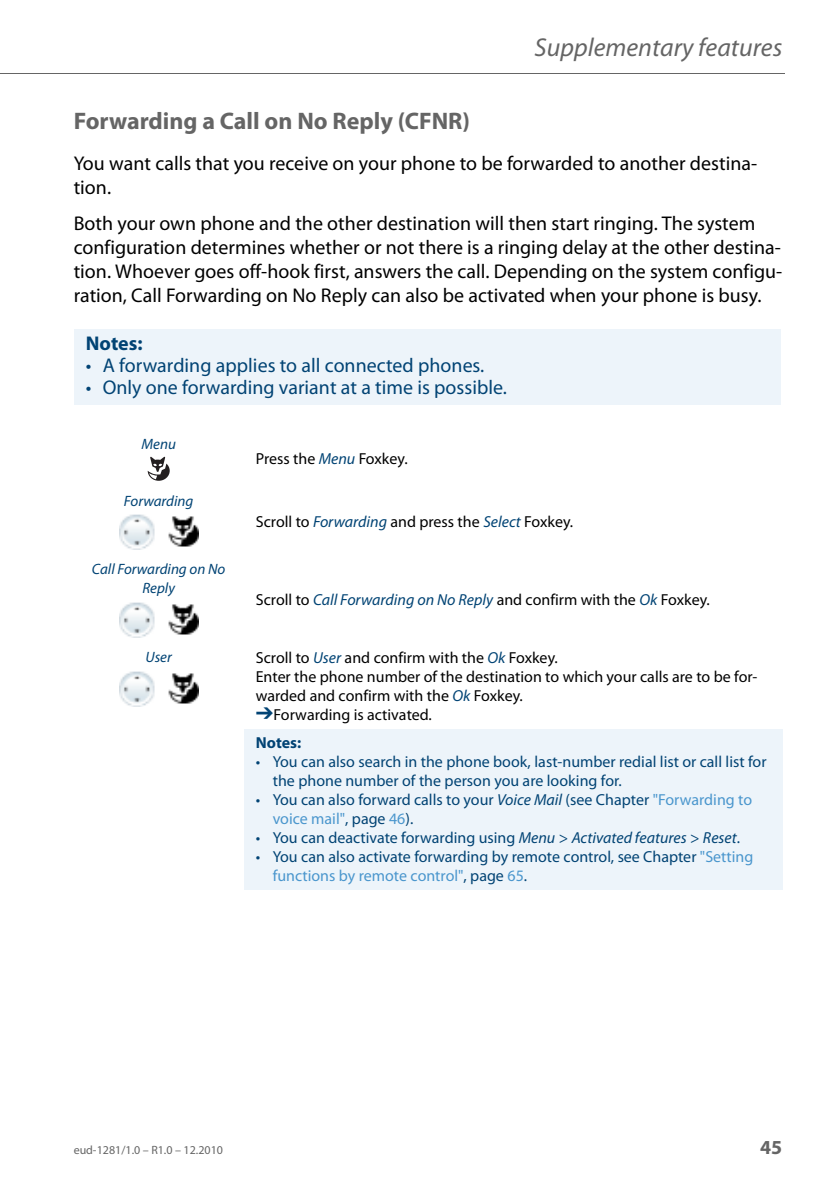
<style>
.page{position:relative;width:840px;height:1190px;background:#fff}
.page>*{position:absolute;margin:0;border:0;box-sizing:border-box;transform-origin:0 0}
.t1{font:italic 26px "Myriad Pro";color:#656565}
.t2{font:700 24px "Myriad Pro";color:#656565}
.t3{font:20px/24px "Myriad Pro";color:#000}
.t4{font:20px "Myriad Pro";color:#014374}
.t5{font:700 20px "Myriad Pro";color:#014374}
.t6{font:700 20px "Myriad Pro";color:#656565}
.t7{font:16px/19px "Myriad Pro";color:#014374}
.t8{font:16px/19px "Myriad Pro";color:#000}
.t9{font:italic 15px/19px "Myriad Pro";color:#014374;text-align:center}
.t10{font:12px "Myriad Pro";color:#656565}
.s1{font-style:italic;color:#014374}
.s2{color:#014374}
.s3{font-weight:700;color:#014374}
.s4{font-style:italic}
.s5{color:#4a96cd}
</style>
<div class="page">
<hr style="left:0;top:73px;width:784px;height:1px;background:#656565">
<div style="left:74px;top:329px;width:707px;height:76px;background:#edf4fa"></div>
<div style="left:244px;top:729px;width:538px;height:161px;background:#edf4fa"></div>
<svg style="left:148px;top:457px;width:22px;height:24px"></svg>
<img style="left:119px;top:514px;width:79px;height:36px">
<img style="left:119px;top:602px;width:79px;height:35px">
<img style="left:119px;top:671px;width:79px;height:35px">
<h1 class="t1" style="left:535px;top:37px;width:249px">Supplementary features</h1>
<p class="t2" style="left:74px;top:112px;width:398px">Forwarding a Call on No Reply (CFNR)</p>
<p class="t3" style="left:74px;top:153px;width:685px">You want calls that you receive on your phone to be forwarded to another destina&shy;tion.</p>
<p class="t3" style="left:74px;top:213px;width:710px">Both your own phone and the other destination will then start ringing. The system configuration determines whether or not there is a ringing delay at the other destina&shy;tion. Whoever goes off-hook first, answers the call. Depending on the system configu&shy;ration, Call Forwarding on No Reply can also be activated when your phone is busy.</p>
<p class="t5" style="left:86px;top:336px;width:58px">Notes:</p>
<p class="t4" style="left:86px;top:358px;width:400px">• A forwarding applies to all connected phones.</p>
<p class="t4" style="left:86px;top:380px;width:423px">• Only one forwarding variant at a time is possible.</p>
<p class="t9" style="left:142px;top:436px;width:36px">Menu</p>
<p class="t9" style="left:124px;top:492px;width:71px">Forwarding</p>
<p class="t9" style="left:92px;top:561px;width:135px">Call Forwarding on No<br>Reply</p>
<p class="t8" style="left:256px;top:450px;width:153px">Press the <span class="s1">Menu</span> Foxkey.</p>
<p class="t8" style="left:256px;top:513px;width:319px">Scroll to <span class="s1">Forwarding</span> and press the <span class="s1">Select</span> Foxkey.</p>
<p class="t8" style="left:256px;top:592px;width:456px">Scroll to <span class="s1">Call Forwarding on No Reply</span> and confirm with the <span class="s1">Ok</span> Foxkey.</p>
<p class="t9" style="left:145px;top:649px;width:28px">User</p>
<p class="t8" style="left:256px;top:649px;width:503px">Scroll to <span class="s1">User</span> and confirm with the <span class="s1">Ok</span> Foxkey.<br>Enter the phone number of the destination to which your calls are to be for&shy;warded and confirm with the <span class="s1">Ok</span> Foxkey.</p>
<p class="t8" style="left:256px;top:702px;width:178px;line-height:28px"><span class="s2">➔</span>Forwarding is activated.<br><span class="s3">Notes:</span></p>
<p class="t7" style="left:273px;top:753px;width:495px;text-indent:-17px">• You can also search in the phone book, last-number redial list or call list for the phone number of the person you are looking for.</p>
<p class="t7" style="left:273px;top:791px;width:481px;text-indent:-17px">• You can also forward calls to your <span class="s4">Voice Mail</span> (see Chapter <span class="s5">"Forwarding to voice mail"</span>, page <span class="s5">46</span>).</p>
<p class="t7" style="left:256px;top:829px;width:486px">• You can deactivate forwarding using <span class="s4">Menu</span> &gt; <span class="s4">Activated features</span> &gt; <span class="s4">Reset</span>.</p>
<p class="t7" style="left:273px;top:848px;width:482px;text-indent:-17px">• You can also activate forwarding by remote control, see Chapter <span class="s5">"Setting functions by remote control"</span>, page <span class="s5">65</span>.</p>
<p class="t10" style="left:74px;top:1145px;width:151px">eud-1281/1.0 – R1.0 – 12.2010</p>
<p class="t6" style="left:760px;top:1139px;width:24px">45</p>
</div>
